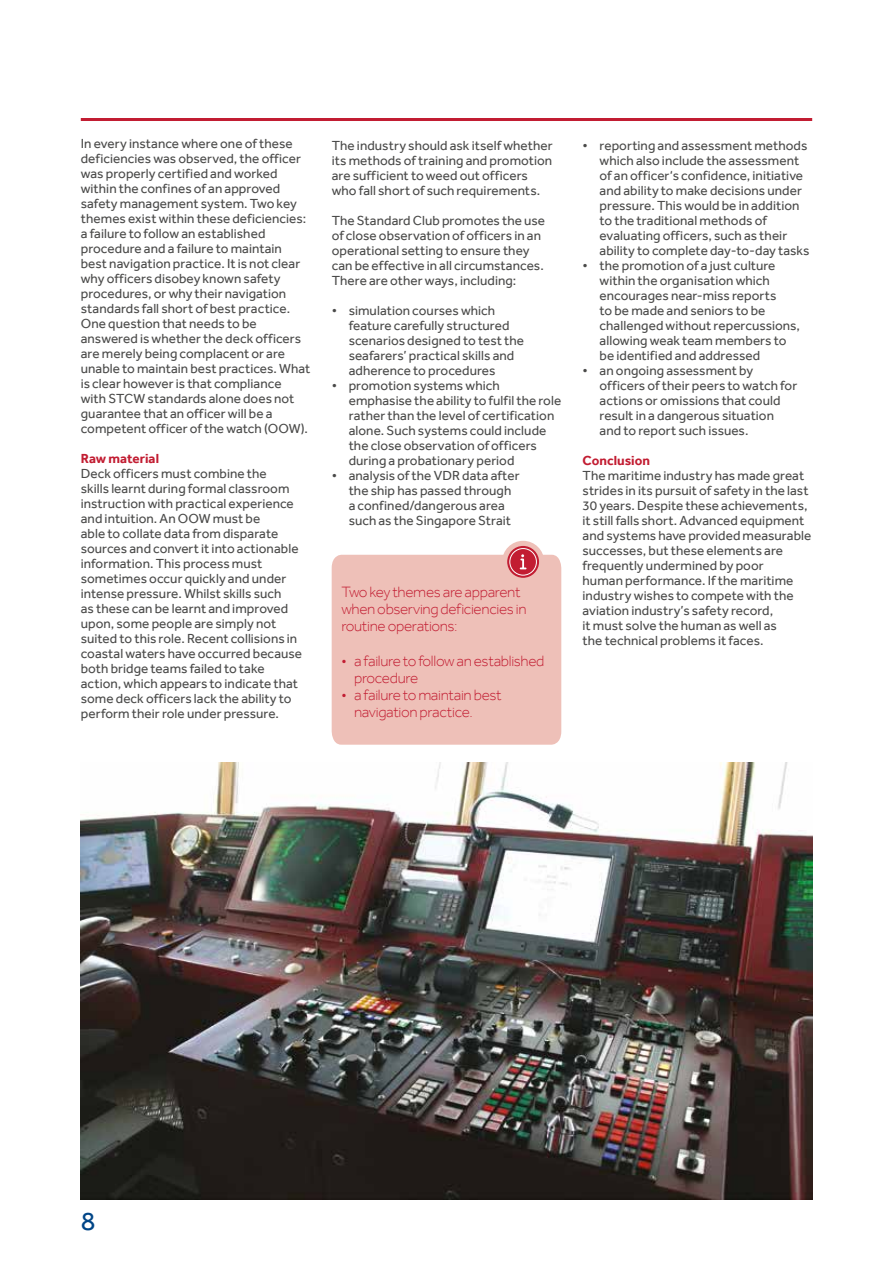
<style>
.page{position:relative;width:893px;height:1263px;background:#fff}
.page>*{position:absolute;margin:0;border:0;box-sizing:border-box;transform-origin:0 0}
.t1{font:27px "Effra";color:#004587}
.t2{font:300 15.3px/17.1px "Effra";letter-spacing:-.02em;color:#c21d32}
.t3{font:13.5px/15px "Effra";letter-spacing:.005em;color:#4a4a49}
.t4{font:700 13.5px "Effra";color:#c21d32}
</style>
<div class="page">
<hr style="left:81px;top:118px;width:731px;height:3px;background:#c21d32">
<svg style="left:505px;top:543px;width:37px;height:37px"></svg>
<div style="left:502px;top:541px;width:42px;height:42px;border:5px solid #eec0b8;border-radius:50%"></div>
<div style="left:509px;top:548px;width:28px;height:28px;border:1px solid #fff;border-radius:50%"></div>
<div style="left:332px;top:554px;width:229px;height:191px;background:#eec0b8"></div>
<img style="left:81px;top:762px;width:731px;height:437px">
<p class="t3" style="left:81px;top:136px;width:231px">In every instance where one of these deficiencies was observed, the officer was properly certified and worked within the confines of an approved safety management system. Two key themes exist within these deficiencies: a failure to follow an established procedure and a failure to maintain best navigation practice. It is not clear why officers disobey known safety procedures, or why their navigation standards fall short of best practice.<br>One question that needs to be answered is whether the deck officers are merely being complacent or are unable to maintain best practices. What is clear however is that compliance<br>with STCW standards alone does not guarantee that an officer will be a competent officer of the watch (OOW).</p>
<p class="t4" style="left:81px;top:450px;width:80px">Raw material</p>
<p class="t3" style="left:81px;top:466px;width:223px">Deck officers must combine the<br>skills learnt during formal classroom instruction with practical experience and intuition. An OOW must be<br>able to collate data from disparate sources and convert it into actionable information. This process must sometimes occur quickly and under intense pressure. Whilst skills such<br>as these can be learnt and improved upon, some people are simply not suited to this role. Recent collisions in coastal waters have occurred because both bridge teams failed to take action, which appears to indicate that some deck officers lack the ability to perform their role under pressure.</p>
<p class="t3" style="left:332px;top:138px;width:223px">The industry should ask itself whether its methods of training and promotion are sufficient to weed out officers who fall short of such requirements.</p>
<p class="t3" style="left:332px;top:213px;width:215px">The Standard Club promotes the use of close observation of officers in an operational setting to ensure they can be effective in all circumstances.<br>There are other ways, including:</p>
<p class="t3" style="left:349px;top:303px;width:177px;text-indent:-17px">• simulation courses which feature carefully structured scenarios designed to test the seafarers’ practical skills and adherence to procedures</p>
<p class="t3" style="left:349px;top:378px;width:214px;text-indent:-17px">• promotion systems which emphasise the ability to fulfil the role rather than the level of certification alone. Such systems could include the close observation of officers during a probationary period</p>
<p class="t3" style="left:349px;top:468px;width:172px;text-indent:-17px">• analysis of the VDR data after the ship has passed through a confined/dangerous area such as the Singapore Strait</p>
<p class="t2" style="left:341px;top:584px;width:187px">Two key themes are apparent when observing deficiencies in routine operations:</p>
<p class="t2" style="left:354px;top:652px;width:192px;text-indent:-13px">• a failure to follow an established procedure</p>
<p class="t2" style="left:354px;top:686px;width:149px;text-indent:-13px">• a failure to maintain best navigation practice.</p>
<p class="t3" style="left:600px;top:138px;width:212px;text-indent:-17px">• reporting and assessment methods which also include the assessment of an officer‘s confidence, initiative and ability to make decisions under pressure. This would be in addition to the traditional methods of evaluating officers, such as their ability to complete day-to-day tasks</p>
<p class="t3" style="left:600px;top:258px;width:202px;text-indent:-17px">• the promotion of a just culture within the organisation which encourages near-miss reports<br>to be made and seniors to be challenged without repercussions, allowing weak team members to be identified and addressed</p>
<p class="t3" style="left:600px;top:363px;width:199px;text-indent:-17px">• an ongoing assessment by officers of their peers to watch for actions or omissions that could result in a dangerous situation and to report such issues.</p>
<p class="t4" style="left:583px;top:452px;width:69px">Conclusion</p>
<p class="t3" style="left:583px;top:468px;width:230px">The maritime industry has made great strides in its pursuit of safety in the last 30 years. Despite these achievements, it still falls short. Advanced equipment and systems have provided measurable successes, but these elements are frequently undermined by poor<br>human performance. If the maritime industry wishes to compete with the aviation industry’s safety record,<br>it must solve the human as well as<br>the technical problems it faces.</p>
<h1 class="t1" style="left:81px;top:1205px;width:16px">8</h1>
</div>
